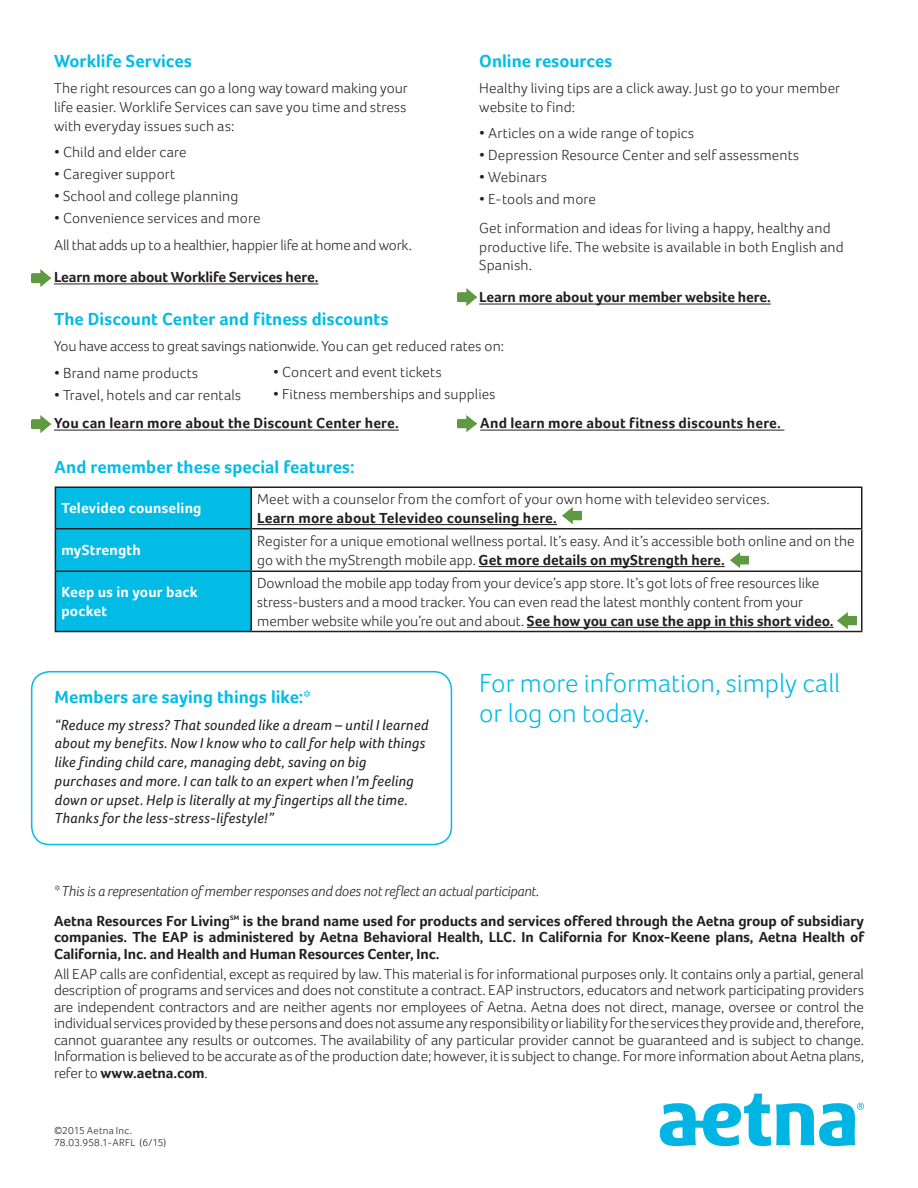
<style>
.page{position:relative;width:918px;height:1188px;background:#fff}
.page>*{position:absolute;margin:0;border:0;box-sizing:border-box;transform-origin:0 0}
.Callout{font:300 27px/30px "Foco";letter-spacing:-.005em;color:#02bce5}
.Color_Header{font:700 18px "Foco";letter-spacing:.005em;color:#02bce5}
.Body{font:700 18px "Foco";color:#02bce5}
.Disclaimer{font:300 15px/16.5px "Foco";letter-spacing:.01em;color:#231f20;text-align:justify}
.Body-2{font:300 15px/18.8px "Foco";letter-spacing:.005em;color:#231f20}
.Body-3{font:italic 15px/18.8px "Foco";letter-spacing:.01em;color:#231f20}
.Disclaimer-2{font:700 15px/16.5px "Foco";letter-spacing:-.01em;color:#231f20;text-align:justify}
.Body-4{font:700 15px "Foco";letter-spacing:.005em;color:#231f20}
.Disclaimer-3{font:italic 300 15px "Foco";letter-spacing:-.01em;color:#231f20}
.Body-5{font:700 15px/18.8px "Foco";letter-spacing:.01em;color:#fff}
.Body-6{font:300 15px "Foco";letter-spacing:-.015em;color:#231f20}
.Copyright_Part_Numbe{font:300 10.5px "Foco";letter-spacing:.025em;color:#231f20}
.Disclaimer-4{font:700 6.75px "Foco";color:#231f20}
.s1{font-weight:700}
</style>
<div class="page">
<div style="left:56px;top:488px;width:194px;height:143px;background:#02bce5"></div>
<hr style="left:55px;top:486px;width:196px;height:2px;background:#231f20">
<hr style="left:55px;top:488px;width:1px;height:40px;background:#231f20">
<hr style="left:251px;top:486px;width:611px;height:2px;background:#231f20">
<hr style="left:250px;top:488px;width:2px;height:40px;background:#231f20">
<hr style="left:861px;top:488px;width:1px;height:40px;background:#231f20">
<hr style="left:55px;top:528px;width:196px;height:1px;background:#231f20">
<hr style="left:55px;top:529px;width:1px;height:42px;background:#231f20">
<hr style="left:251px;top:528px;width:611px;height:1px;background:#231f20">
<hr style="left:250px;top:529px;width:2px;height:42px;background:#231f20">
<hr style="left:861px;top:529px;width:1px;height:42px;background:#231f20">
<hr style="left:55px;top:571px;width:196px;height:1px;background:#231f20">
<hr style="left:55px;top:572px;width:1px;height:59px;background:#231f20">
<hr style="left:251px;top:571px;width:611px;height:1px;background:#231f20">
<hr style="left:250px;top:572px;width:2px;height:59px;background:#231f20">
<hr style="left:861px;top:572px;width:1px;height:59px;background:#231f20">
<hr style="left:55px;top:631px;width:196px;height:1px;background:#231f20">
<hr style="left:251px;top:631px;width:611px;height:1px;background:#231f20">
<hr style="left:257px;top:524px;width:300px;height:1px;background:#231f20">
<hr style="left:479px;top:566px;width:246px;height:1px;background:#231f20">
<hr style="left:527px;top:627px;width:307px;height:1px;background:#231f20">
<hr style="left:54px;top:284px;width:264px;height:1px;background:#231f20">
<hr style="left:479px;top:304px;width:292px;height:1px;background:#231f20">
<hr style="left:54px;top:430px;width:345px;height:1px;background:#231f20">
<hr style="left:480px;top:430px;width:304px;height:1px;background:#231f20">
<svg style="left:660px;top:1094px;width:204px;height:52px"></svg>
<img style="left:563px;top:508px;width:18px;height:15px">
<img style="left:32px;top:270px;width:19px;height:16px">
<img style="left:32px;top:416px;width:19px;height:16px">
<img style="left:457px;top:289px;width:19px;height:16px">
<img style="left:457px;top:415px;width:19px;height:17px">
<img style="left:730px;top:552px;width:18px;height:16px">
<img style="left:838px;top:613px;width:18px;height:15px">
<div style="left:31px;top:671px;width:421px;height:174px;border:2px solid #02bce5;border-radius:18px"></div>
<p class="Color_Header" style="left:54px;top:50px;width:139px">Worklife Services</p>
<p class="Body-2" style="left:54px;top:79px;width:355px;text-align:justify">The right resources can go a long way toward making your life easier. Worklife Services can save you time and stress with everyday issues such as:</p>
<p class="Disclaimer" style="left:54px;top:144px;width:134px">• Child and elder care</p>
<p class="Disclaimer" style="left:54px;top:166px;width:123px">• Caregiver support</p>
<p class="Disclaimer" style="left:54px;top:188px;width:186px">• School and college planning</p>
<p class="Disclaimer" style="left:54px;top:210px;width:208px">• Convenience services and more</p>
<p class="Body-6" style="left:54px;top:237px;width:360px">All that adds up to a healthier, happier life at home and work.</p>
<p class="Body-4" style="left:54px;top:268px;width:266px">Learn more about Worklife Services here.</p>
<p class="Color_Header" style="left:479px;top:50px;width:135px">Online resources</p>
<p class="Body-2" style="left:479px;top:79px;width:362px">Healthy living tips are a click away. Just go to your member website to find:</p>
<p class="Disclaimer" style="left:479px;top:125px;width:216px">• Articles on a wide range of topics</p>
<p class="Disclaimer" style="left:479px;top:147px;width:322px">• Depression Resource Center and self assessments</p>
<p class="Disclaimer" style="left:479px;top:169px;width:69px">• Webinars</p>
<p class="Disclaimer" style="left:479px;top:191px;width:118px">• E-tools and more</p>
<p class="Body-2" style="left:479px;top:218px;width:366px">Get information and ideas for living a happy, healthy and productive life. The website is available in both English and<br>Spanish.</p>
<p class="Body-4" style="left:479px;top:288px;width:293px">Learn more about your member website here.</p>
<p class="Color_Header" style="left:54px;top:308px;width:336px">The Discount Center and fitness discounts</p>
<p class="Body-2" style="left:54px;top:337px;width:452px">You have access to great savings nationwide. You can get reduced rates on:</p>
<p class="Disclaimer" style="left:54px;top:364px;width:146px">• Brand name products</p>
<p class="Disclaimer" style="left:54px;top:386px;width:189px">• Travel, hotels and car rentals</p>
<p class="Body-4" style="left:54px;top:414px;width:346px">You can learn more about the Discount Center here.</p>
<p class="Body-4" style="left:480px;top:414px;width:302px">And learn more about fitness discounts here.</p>
<p class="Disclaimer" style="left:273px;top:364px;width:170px">• Concert and event tickets</p>
<p class="Disclaimer" style="left:273px;top:386px;width:224px">• Fitness memberships and supplies</p>
<p class="Color_Header" style="left:55px;top:456px;width:301px">And remember these special features:</p>
<p class="Body-5" style="left:61px;top:499px;width:142px">Televideo counseling</p>
<p class="Body-2" style="left:257px;top:489px;width:514px">Meet with a counselor from the comfort of your own home with televideo services.<br><span class="s1">Learn more about Televideo counseling here.</span></p>
<p class="Body-5" style="left:61px;top:541px;width:81px">myStrength</p>
<p class="Body-2" style="left:257px;top:531px;width:599px">Register for a unique emotional wellness portal. It’s easy. And it’s accessible both online and on the go with the myStrength mobile app. <span class="s1">Get more details on myStrength here.</span></p>
<p class="Body-5" style="left:61px;top:583px;width:138px">Keep us in your back pocket</p>
<p class="Body-2" style="left:257px;top:573px;width:578px">Download the mobile app today from your device’s app store. It’s got lots of free resources like stress-busters and a mood tracker. You can even read the latest monthly content from your member website while you’re out and about. <span class="s1">See how you can use the app in this short video.</span></p>
<p class="Body" style="left:55px;top:687px;width:258px">Members are saying things like:*</p>
<p class="Body-3" style="left:55px;top:715px;width:375px">“Reduce my stress? That sounded like a dream – until I learned about my benefits. Now I know who to call for help with things like finding child care, managing debt, saving on big purchases and more. I can talk to an expert when I’m feeling down or upset. Help is literally at my fingertips all the time.<br>Thanks for the less-stress-lifestyle!”</p>
<p class="Callout" style="left:479px;top:668px;width:363px">For more information, simply call or log on today.</p>
<p class="Disclaimer-3" style="left:54px;top:882px;width:487px">* This is a representation of member responses and does not reflect an actual participant.</p>
<p class="Disclaimer-2" style="left:54px;top:912px;width:178px">Aetna Resources For Living</p>
<p class="Disclaimer-4" style="left:230px;top:914px;width:11px">SM</p>
<p class="Disclaimer-2" style="left:54px;top:912px;width:812px;text-indent:189px">is the brand name used for products and services offered through the Aetna group of subsidiary companies. The EAP is administered by Aetna Behavioral Health, LLC. In California for Knox-Keene plans, Aetna Health of California, Inc. and Health and Human Resources Center, Inc.</p>
<p class="Disclaimer" style="left:54px;top:965px;width:812px">All EAP calls are confidential, except as required by law. This material is for informational purposes only. It contains only a partial, general description of programs and services and does not constitute a contract. EAP instructors, educators and network participating providers are independent contractors and are neither agents nor employees of Aetna. Aetna does not direct, manage, oversee or control the individual services provided by these persons and does not assume any responsibility or liability for the services they provide and, therefore, cannot guarantee any results or outcomes. The availability of any particular provider cannot be guaranteed and is subject to change.<br>Information is believed to be accurate as of the production date; however, it is subject to change. For more information about Aetna plans, refer to <span class="s1">www.aetna.com</span>.</p>
<p class="Copyright_Part_Numbe" style="left:54px;top:1124px;width:80px">©2015 Aetna Inc.</p>
<p class="Copyright_Part_Numbe" style="left:54px;top:1136px;width:114px">78.03.958.1-ARFL (6/15)</p>
</div>
